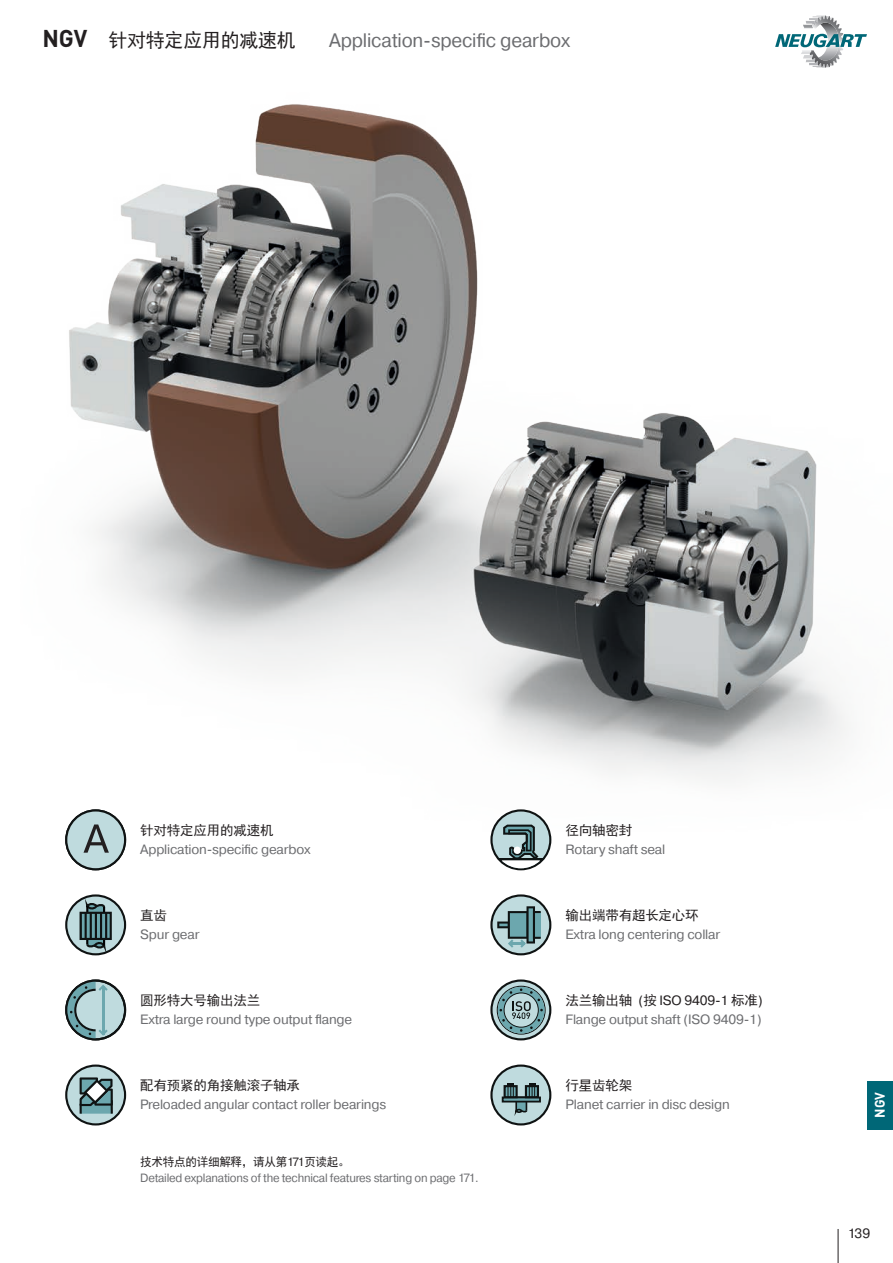
<style>
.page{position:relative;width:893px;height:1263px;background:#fff}
.page>*{position:absolute;margin:0;border:0;box-sizing:border-box;transform-origin:0 0}
.t1{font:19.5px "Pragmatica";letter-spacing:-.01em;color:#6c6d70}
.t2{font:19.5px "Sim Hei";letter-spacing:-.01em;color:#231f20}
.t3{font:700 13.8px "DIN Pro";color:#fff;scale:.96 1}
.t4{font:13.5px "Pragmatica";letter-spacing:-.015em;color:#6c6d70}
.t5{font:13.5px "Sim Hei";letter-spacing:-.015em;color:#231f20}
.t6{font:13.5px "Pragmatica";letter-spacing:-.015em;color:#231f20}
.t7{font:12px "Pragmatica";letter-spacing:-.02em;color:#6c6d70;scale:.96 1}
.t8{font:12px "Sim Hei";letter-spacing:-.02em;color:#231f20;scale:.96 1}
.s1{font-family:"DIN Pro";font-weight:700;font-size:24px}
.s2{font-family:"Sim Hei"}
.s3{font-family:"Pragmatica"}
</style>
<div class="page">
<img style="left:65px;top:15px;width:783px;height:856px">
<div style="left:867px;top:1080px;width:26px;height:49px;background:#006777"></div>
<div style="left:66px;top:810px;width:59px;height:59px;background:#bfdbde;border-radius:50%"></div>
<div style="left:65px;top:809px;width:61px;height:61px;border:2px solid #0f1313;border-radius:50%"></div>
<svg style="left:84px;top:824px;width:25px;height:29px"></svg>
<svg style="left:66px;top:895px;width:59px;height:59px"></svg>
<div style="left:65px;top:894px;width:61px;height:61px;border:2px solid #0f1313;border-radius:50%"></div>
<svg style="left:81px;top:900px;width:30px;height:51px"></svg>
<div style="left:80px;top:912px;width:32px;height:28px;border:2px solid #0f1313"></div>
<div style="left:66px;top:980px;width:59px;height:59px;background:#bfdbde;border-radius:50%"></div>
<svg style="left:67px;top:982px;width:41px;height:57px"></svg>
<div style="left:65px;top:979px;width:61px;height:61px;border:2px solid #0f1313;border-radius:50%"></div>
<svg style="left:66px;top:1065px;width:59px;height:59px"></svg>
<div style="left:65px;top:1064px;width:61px;height:61px;border:2px solid #0f1313;border-radius:50%"></div>
<svg style="left:80px;top:1077px;width:33px;height:37px"></svg>
<svg style="left:491px;top:810px;width:59px;height:59px"></svg>
<div style="left:490px;top:809px;width:61px;height:61px;border:2px solid #0f1313;border-radius:50%"></div>
<hr style="left:499px;top:858px;width:43px;height:2px;background:#0f1313">
<svg style="left:502px;top:825px;width:38px;height:43px"></svg>
<div style="left:514px;top:846px;width:7px;height:8px;background:#fff;border-radius:50%"></div>
<svg style="left:491px;top:895px;width:59px;height:59px"></svg>
<div style="left:490px;top:894px;width:61px;height:61px;border:2px solid #0f1313;border-radius:50%"></div>
<svg style="left:497px;top:906px;width:44px;height:42px;background:#75999d"></svg>
<svg style="left:491px;top:980px;width:59px;height:59px"></svg>
<div style="left:490px;top:979px;width:61px;height:61px;border:2px solid #0f1313;border-radius:50%"></div>
<svg style="left:497px;top:986px;width:49px;height:49px;background:#82a0a4"></svg>
<div style="left:491px;top:1065px;width:59px;height:59px;background:#bfdbde;border-radius:50%"></div>
<div style="left:490px;top:1064px;width:61px;height:61px;border:2px solid #0f1313;border-radius:50%"></div>
<svg style="left:515px;top:1102px;width:12px;height:5px"></svg>
<div style="left:502px;top:1096px;width:39px;height:6px;border:2px solid #0f1313"></div>
<div style="left:505px;top:1086px;width:12px;height:11px;background:#6ca7ae"></div>
<div style="left:504px;top:1085px;width:14px;height:13px;border:2px solid #0f1313"></div>
<div style="left:526px;top:1086px;width:12px;height:11px;background:#5b8c92"></div>
<div style="left:525px;top:1085px;width:14px;height:13px;border:2px solid #0f1313"></div>
<svg style="left:507px;top:1083px;width:7px;height:14px"></svg>
<svg style="left:529px;top:1083px;width:7px;height:14px"></svg>
<svg style="left:514px;top:1107px;width:14px;height:8px"></svg>
<hr style="left:838px;top:1229px;width:1px;height:34px;background:#231f20">
<svg style="left:775px;top:16px;width:92px;height:52px"></svg>
<p class="t2" style="left:43px;top:30px;width:255px"><span class="s1">NGV</span> 针对特定应用的减速机</p>
<p class="t1" style="left:329px;top:28px;width:243px">Application-specific gearbox</p>
<p class="t5" style="left:140px;top:823px;width:135px">针对特定应用的减速机</p>
<p class="t4" style="left:140px;top:841px;width:172px">Application-specific gearbox</p>
<p class="t5" style="left:566px;top:823px;width:68px">径向轴密封</p>
<p class="t4" style="left:566px;top:841px;width:101px">Rotary shaft seal</p>
<p class="t5" style="left:140px;top:908px;width:28px">直齿</p>
<p class="t4" style="left:140px;top:926px;width:61px">Spur gear</p>
<p class="t5" style="left:566px;top:908px;width:135px">输出端带有超长定心环</p>
<p class="t4" style="left:566px;top:926px;width:156px">Extra long centering collar</p>
<p class="t5" style="left:140px;top:993px;width:121px">圆形特大号输出法兰</p>
<p class="t4" style="left:140px;top:1011px;width:213px">Extra large round type output flange</p>
<p class="t6" style="left:566px;top:992px;width:199px"><span class="s2">法兰输出轴</span> (<span class="s2">按</span> ISO 9409-1 <span class="s2">标准</span>)</p>
<p class="t4" style="left:566px;top:1011px;width:198px">Flange output shaft (ISO 9409-1)</p>
<p class="t5" style="left:140px;top:1078px;width:161px">配有预紧的角接触滚子轴承</p>
<p class="t4" style="left:140px;top:1096px;width:247px">Preloaded angular contact roller bearings</p>
<p class="t5" style="left:566px;top:1078px;width:68px">行星齿轮架</p>
<p class="t4" style="left:566px;top:1096px;width:166px">Planet carrier in disc design</p>
<p class="t3" style="left:869px;top:1118px;width:28px;rotate:-90deg">NGV</p>
<p class="t8" style="left:140px;top:1155px;width:220px">技术特点的详细解释，请从第<span class="s3">171</span>页读起。</p>
<p class="t7" style="left:140px;top:1171px;width:354px">Detailed explanations of the technical features starting on page 171.</p>
<p class="t6" style="left:848px;top:1225px;width:24px">139</p>
</div>
